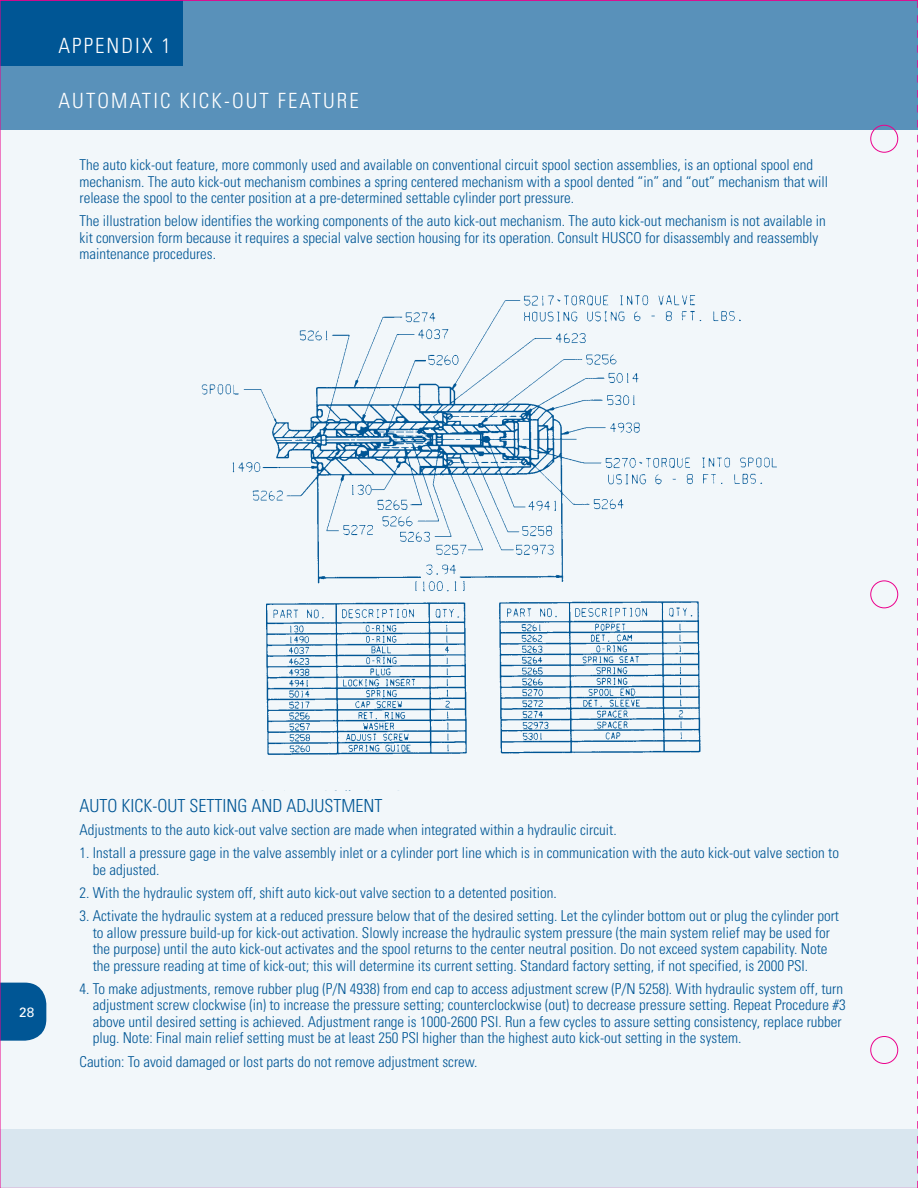
<style>
.page{position:relative;width:918px;height:1188px;background:#fff}
.page>*{position:absolute;margin:0;border:0;box-sizing:border-box;transform-origin:0 0}
.t1{font:300 condensed 21px "Univers";letter-spacing:.1em;color:#fff}
.t2{font:300 condensed 18px "Univers";color:#005695}
.t3{font:300 condensed 15px/16.5px "Univers";color:#005695}
.t4{font:13.5px "Univers";color:#fff}
</style>
<div class="page">
<div style="left:0;top:0;width:918px;height:1174px;background:#f2f7fa"></div>
<div style="left:0;top:1130px;width:918px;height:58px;background:#d9e6ef"></div>
<svg style="left:2px;top:983px;width:44px;height:58px;background:#11619c"></svg>
<div style="left:0;top:0;width:918px;height:130px;background:#5991ba"></div>
<div style="left:0;top:0;width:182px;height:66px;background:#005695"></div>
<img style="left:201px;top:295px;width:576px;height:460px">
<svg style="left:870px;top:125px;width:28px;height:939px"></svg>
<svg style="left:917px;top:0;width:1px;height:1188px"></svg>
<h1 class="t1" style="left:59px;top:33px;width:114px">Appendix 1</h1>
<h1 class="t1" style="left:59px;top:88px;width:41px">Automati</h1>
<h1 class="t1" style="left:160px;top:88px;width:200px">c Kick-out Featur e</h1>
<p class="t3" style="left:80px;top:156px;width:750px">The auto kick-out feature, more commonly used and available on conventional circuit spool section assemblies, is an optional spool end mechanism. The auto kick-out mechanism combines a spring centered mechanism with a spool dented “in” and “out” mechanism that will release the spool to the center position at a pre-determined settable cylinder port pressure.</p>
<p class="t3" style="left:80px;top:213px;width:748px">The illustration below identifies the working components of the auto kick-out mechanism. The auto kick-out mechanism is not available in kit conversion form because it requires a special valve section housing for its operation. Consult HUSCO for disassembly and reassembly maintenance procedures.</p>
<p class="t4" style="left:19px;top:1004px;width:17px">28</p>
<p class="t2" style="left:80px;top:795px;width:302px">Auto Kick-out Setti ng and Adj ustm ent</p>
<p class="t3" style="left:80px;top:821px;width:539px">Adjustments to the auto kick-out valve section are made when integrated within a hydraulic circuit.</p>
<p class="t3" style="left:93px;top:844px;width:748px;text-indent:-13px">1. Install a pressure gage in the valve assembly inlet or a cylinder port line which is in communication with the auto kick-out valve section to be adjusted.</p>
<p class="t3" style="left:80px;top:884px;width:479px">2. With the hydraulic system off, shift auto kick-out valve section to a detented position.</p>
<p class="t3" style="left:93px;top:907px;width:748px;text-indent:-13px">3. Activate the hydraulic system at a reduced pressure below that of the desired setting. Let the cylinder bottom out or plug the cylinder port to allow pressure build-up for kick-out activation. Slowly increase the hydraulic system pressure (the main system relief may be used for the purpose) until the auto kick-out activates and the spool returns to the center neutral position. Do not exceed system capability. Note the pressure reading at time of kick-out; this will determine its current setting. Standard factory setting, if not specified, is 2000 PSI.</p>
<p class="t3" style="left:93px;top:980px;width:754px;text-indent:-13px">4. To make adjustments, remove rubber plug (P/N 4938) from end cap to access adjustment screw (P/N 5258). With hydraulic system off, turn adjustment screw clockwise (in) to increase the pressure setting; counterclockwise (out) to decrease pressure setting. Repeat Procedure #3 above until desired setting is achieved. Adjustment range is 1000-2600 PSI. Run a few cycles to assure setting consistency, replace rubber plug. Note: Final main relief setting must be at least 250 PSI higher than the highest auto kick-out setting in the system.</p>
<p class="t3" style="left:80px;top:1053px;width:399px">Caution: To avoid damaged or lost parts do not remove adjustment screw.</p>
</div>
